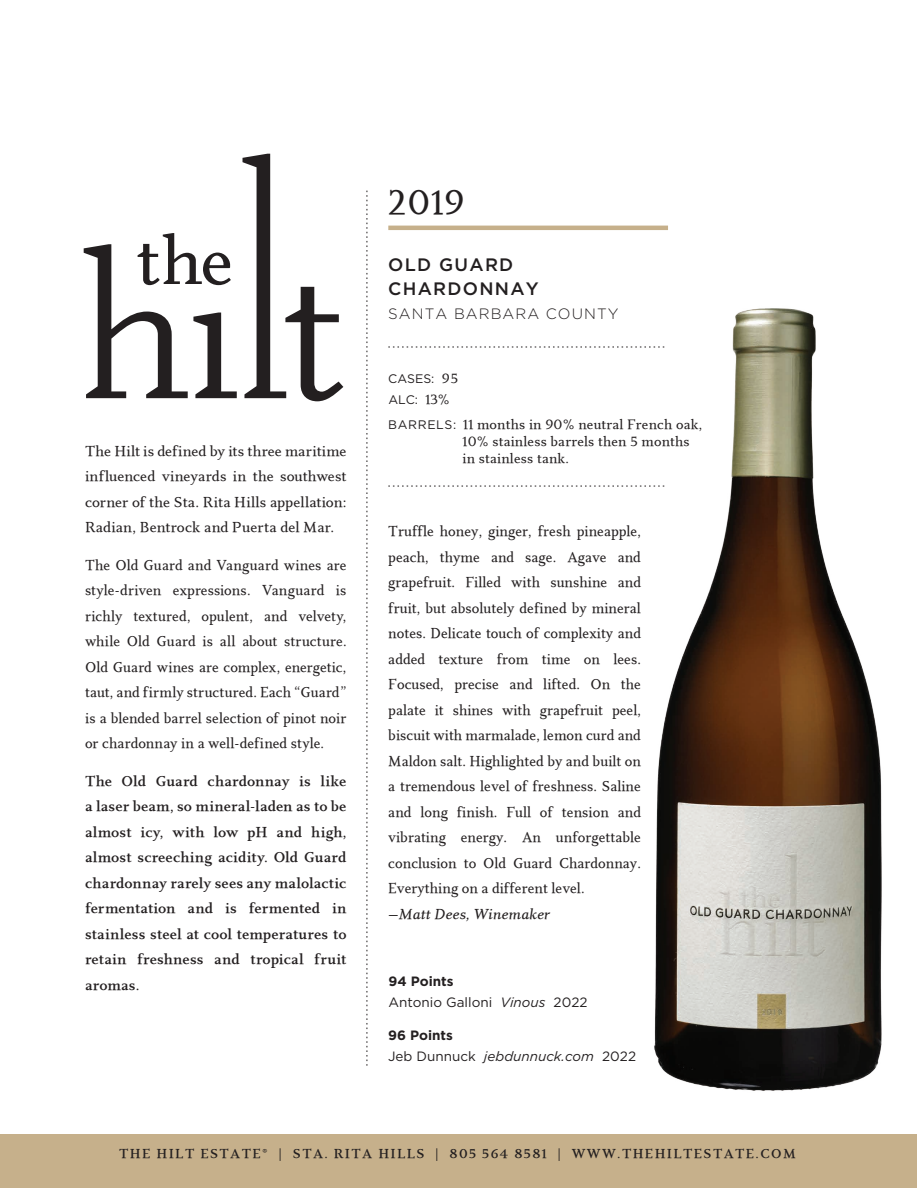
<style>
.page{position:relative;width:918px;height:1188px;background:#fff}
.page>*{position:absolute;margin:0;border:0;box-sizing:border-box;transform-origin:0 0}
.t1{font:36px "Eplica Medium TT";color:#231f20}
.t2{font:500 18px/23.7px "Gotham";letter-spacing:.07em;color:#231f20}
.t3{font:15px/25.5px "Eplica Medium TT";color:#231f20;text-align:justify;scale:.96 1}
.t4{font:15px/25.5px "Eplica Bold TT";letter-spacing:.005em;color:#231f20;text-align:justify}
.t5{font:15px/25.5px "Eplica Medium TT";color:#231f20;text-align:justify}
.t6{font:15px "Eplica Medium Italic TT";letter-spacing:-.005em;color:#231f20}
.t7{font:300 15px "Gotham";letter-spacing:.07em;color:#231f20}
.t8{font:14.1px/17px "Eplica Medium TT";letter-spacing:.01em;color:#231f20}
.t9{font:13.5px "Eplica Bold TT";letter-spacing:.1em;color:#231f20}
.t10{font:13.5px/21px "Gotham";color:#231f20}
.t11{font:italic 13.5px "Gotham";color:#231f20}
.t12{font:700 13.5px "Gotham";color:#231f20}
.t13{font:12.3px/21.5px "Gotham";color:#231f20}
.s1{font-family:"Eplica Medium TT";font-size:14.1px}
.s2{font-family:"Gotham";font-size:12.3px}
.s3{font-family:"Eplica Medium TT"}
.s4{font-weight:700}
.s5{font-style:italic}
.s6{font-style:normal}
</style>
<div class="page">
<img style="left:653px;top:308px;width:229px;height:783px">
<svg style="left:388px;top:347px;width:279px;height:1px"></svg>
<svg style="left:388px;top:486px;width:278px;height:1px"></svg>
<svg style="left:84px;top:154px;width:259px;height:247px"></svg>
<svg style="left:138px;top:233px;width:93px;height:52px"></svg>
<hr style="left:388px;top:226px;width:280px;height:4px;background:#c6b08b">
<svg style="left:367px;top:190px;width:1px;height:876px"></svg>
<div style="left:0;top:1134px;width:917px;height:54px;background:#c6b08b"></div>
<h1 class="t1" style="left:388px;top:182px;width:78px">2019</h1>
<p class="t5" style="left:85px;top:438px;width:263px">The Hilt is defined by its three maritime influenced vineyards in the southwest corner of the Sta. Rita Hills appellation:<br>Radian, Bentrock and Puerta del Mar.</p>
<p class="t3" style="left:85px;top:552px;width:274px">The Old Guard and Vanguard wines are style-driven expressions. Vanguard is richly textured, opulent, and velvety, while Old Guard is all about structure.<br>Old Guard wines are complex, energetic, taut, and firmly structured. ±ach “Guard” is a blended barrel selection of pinot noir or chardonnay in a well-defined style.</p>
<p class="t4" style="left:85px;top:768px;width:263px">The Old Guard chardonnay is like a laser beam, so mineral-laden as to be almost icy, with low pH and high, almost screeching acidity. Old Guard chardonnay rarely sees any malolactic fermentation and is fermented in stainless steel at cool temperatures to retain freshness and tropical fruit aromas.</p>
<p class="t2" style="left:388px;top:253px;width:152px">OLD GUARD<br>CHARDONNAY</p>
<p class="t7" style="left:388px;top:306px;width:232px">SANTA BARBARA COUNTY</p>
<p class="t13" style="left:388px;top:368px;width:71px">CASES: <span class="s1">95<br></span>ALC: <span class="s1">13%</span></p>
<p class="t8" style="left:463px;top:416px;width:241px;text-indent:-74px"><span class="s2">BARRELS:</span> 11 months in 90% neutral French oak,<br>10% stainless barrels then 5 months in stainless tank.</p>
<p class="t3" style="left:388px;top:519px;width:265px">Truffle honey, ginger, fresh pineapple, peach, thyme and sage. Agave and grapefruit. Filled with sunshine and fruit, but absolutely defined by mineral notes. Delicate touch of complexity and added texture from time on lees.<br>Focused, precise and lifted. On the palate it shines with grapefruit peel, biscuit with marmalade, lemon curd and Maldon salt. Highlighted by and built on a tremendous level of freshness. Saline and long finish. Full of tension and vibrating energy. An unforgettable conclusion to Old Guard Chardonnay. ±verything on a different level.</p>
<p class="t6" style="left:388px;top:906px;width:163px"><span class="s3">—</span>Matt Dees, Winemaker</p>
<p class="t12" style="left:388px;top:974px;width:67px">94 Points</p>
<p class="t10" style="left:388px;top:992px;width:105px">Antonio Galloni</p>
<p class="t10" style="left:388px;top:1025px;width:249px"><span class="s4">96 Points<br></span>Jeb Dunnuck <span class="s5">jebdunnuck.com</span> 2022</p>
<p class="t11" style="left:500px;top:995px;width:89px">Vinous <span class="s6">2022</span></p>
<p class="t9" style="left:119px;top:1146px;width:678px">TH± HILT ±STAT±® | STA. RITA HILLS | 805 564 8581 | WWW.TH±HILT±STAT±.COM</p>
</div>
